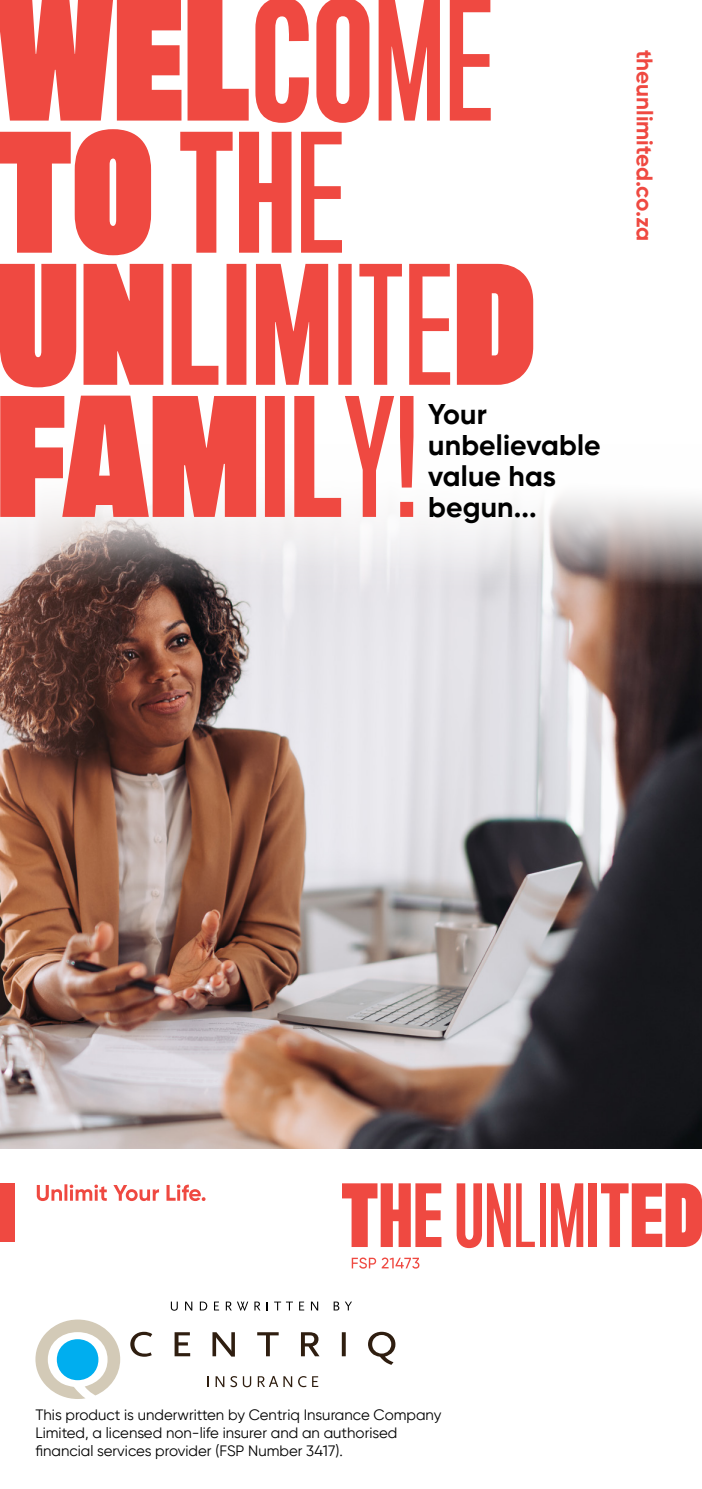
<style>
.page{position:relative;width:702px;height:1489px;background:#fff}
.page>*{position:absolute;margin:0;border:0;box-sizing:border-box;transform-origin:0 0}
.t1{font:700 28.5px/31px "Gilroy";letter-spacing:.005em;color:#000}
.t2{font:700 22.5px "Gilroy";color:#ef4941}
.t3{font:15px/18px "Gilroy";color:#000}
</style>
<div class="page">
<img style="left:0;top:444px;width:702px;height:704px">
<svg style="left:0;top:395px;width:413px;height:122px;fill:#ef4941"></svg>
<svg style="left:0;top:264px;width:533px;height:123px;fill:#ef4941"></svg>
<svg style="left:0;top:129px;width:342px;height:126px;fill:#ef4941"></svg>
<svg style="left:0;top:0;width:490px;height:123px;fill:#ef4941"></svg>
<div style="left:0;top:1183px;width:14px;height:58px;background:#ef4941"></div>
<svg style="left:37px;top:1184px;width:168px;height:16px"></svg>
<svg style="left:342px;top:1183px;width:99px;height:63px"></svg>
<svg style="left:456px;top:1183px;width:54px;height:64px"></svg>
<svg style="left:516px;top:1183px;width:19px;height:63px"></svg>
<div style="left:539px;top:1183px;width:6px;height:63px;background:#ef4941"></div>
<svg style="left:551px;top:1183px;width:32px;height:63px"></svg>
<div style="left:588px;top:1183px;width:9px;height:63px;background:#ef4941"></div>
<svg style="left:601px;top:1183px;width:101px;height:63px"></svg>
<svg style="left:352px;top:1257px;width:67px;height:11px"></svg>
<svg style="left:35px;top:1319px;width:85px;height:79px"></svg>
<svg style="left:171px;top:1301px;width:7px;height:9px"></svg>
<svg style="left:185px;top:1301px;width:7px;height:9px"></svg>
<svg style="left:200px;top:1301px;width:7px;height:9px"></svg>
<svg style="left:214px;top:1301px;width:5px;height:9px"></svg>
<svg style="left:226px;top:1301px;width:22px;height:9px"></svg>
<svg style="left:254px;top:1301px;width:6px;height:9px"></svg>
<svg style="left:274px;top:1301px;width:19px;height:9px"></svg>
<svg style="left:299px;top:1301px;width:5px;height:9px"></svg>
<svg style="left:311px;top:1301px;width:7px;height:9px"></svg>
<svg style="left:333px;top:1301px;width:6px;height:9px"></svg>
<svg style="left:345px;top:1301px;width:7px;height:9px"></svg>
<svg style="left:130px;top:1331px;width:265px;height:33px"></svg>
<svg style="left:207px;top:1376px;width:2px;height:10px"></svg>
<svg style="left:215px;top:1376px;width:9px;height:10px"></svg>
<svg style="left:230px;top:1376px;width:7px;height:10px"></svg>
<svg style="left:243px;top:1376px;width:8px;height:11px"></svg>
<svg style="left:258px;top:1375px;width:34px;height:11px"></svg>
<svg style="left:298px;top:1376px;width:20px;height:10px"></svg>
<h2 class="t2" style="left:658px;top:50px;width:193px;rotate:90deg">theunlimited.co.za</h2>
<h1 class="t1" style="left:428px;top:398px;width:174px">Your unbelievable value has begun...</h1>
<p class="t3" style="left:35px;top:1405px;width:407px">This product is underwritten by Centriq Insurance Company<br>Limited, a licensed non-life insurer and an authorised financial services provider (FSP Number 3417).</p>
</div>
